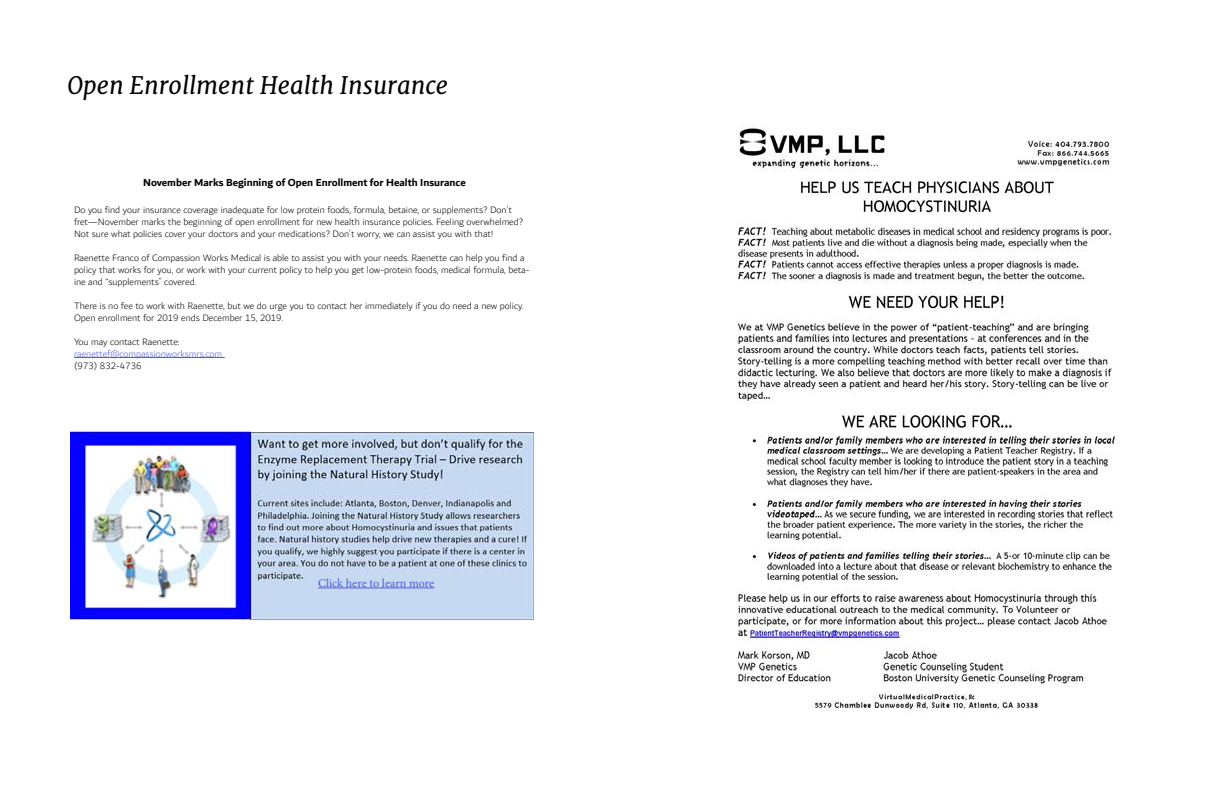
<style>
.page{position:relative;width:1224px;height:792px;background:#fff}
.page>*{position:absolute;margin:0;border:0;box-sizing:border-box;transform-origin:0 0}
.t1{font:italic 24px "Merriweather";color:#000}
.t2{font:12px "Minion Pro";letter-spacing:-.005em;color:#4f5cd6}
.t3{font:700 11px "Dubai";color:#000}
.t4{font:300 10px/12px "Dubai";color:#000}
.t5{font:300 10px "Dubai";color:#4f5cd6}
</style>
<div class="page">
<img style="left:736px;top:125px;width:382px;height:591px">
<img style="left:70px;top:430px;width:464px;height:190px">
<hr style="left:318px;top:588px;width:116px;height:1px;background:#4f5cd6">
<hr style="left:74px;top:357px;width:151px;height:1px;background:#4f5cd6">
<h1 class="t1" style="left:67px;top:70px;width:383px">Open Enrollment Health Insurance</h1>
<p class="t3" style="left:143px;top:176px;width:324px">November Marks Beginning of Open Enrollment for Health Insurance</p>
<p class="t4" style="left:74px;top:204px;width:451px">Do you find your insurance coverage inadequate for low protein foods, formula, betaine, or supplements? Don’t fret—November marks the beginning of open enrollment for new health insurance policies. Feeling overwhelmed?<br>Not sure what policies cover your doctors and your medications? Don’t worry, we can assist you with that!</p>
<p class="t4" style="left:74px;top:252px;width:457px">Raenette Franco of Compassion Works Medical is able to assist you with your needs. Raenette can help you find a policy that works for you, or work with your current policy to help you get low-protein foods, medical formula, beta&shy;ine and “supplements” covered.</p>
<p class="t4" style="left:74px;top:300px;width:451px">There is no fee to work with Raenette, but we do urge you to contact her immediately if you do need a new policy.<br>Open enrollment for 2019 ends December 15, 2019.</p>
<p class="t4" style="left:74px;top:336px;width:107px">You may contact Raenette:</p>
<p class="t5" style="left:74px;top:346px;width:150px">raenettef@compassionworksmrs.com</p>
<p class="t4" style="left:74px;top:360px;width:69px">(973) 832-4736</p>
<p class="t2" style="left:318px;top:575px;width:118px">Click here to learn more</p>
</div>
